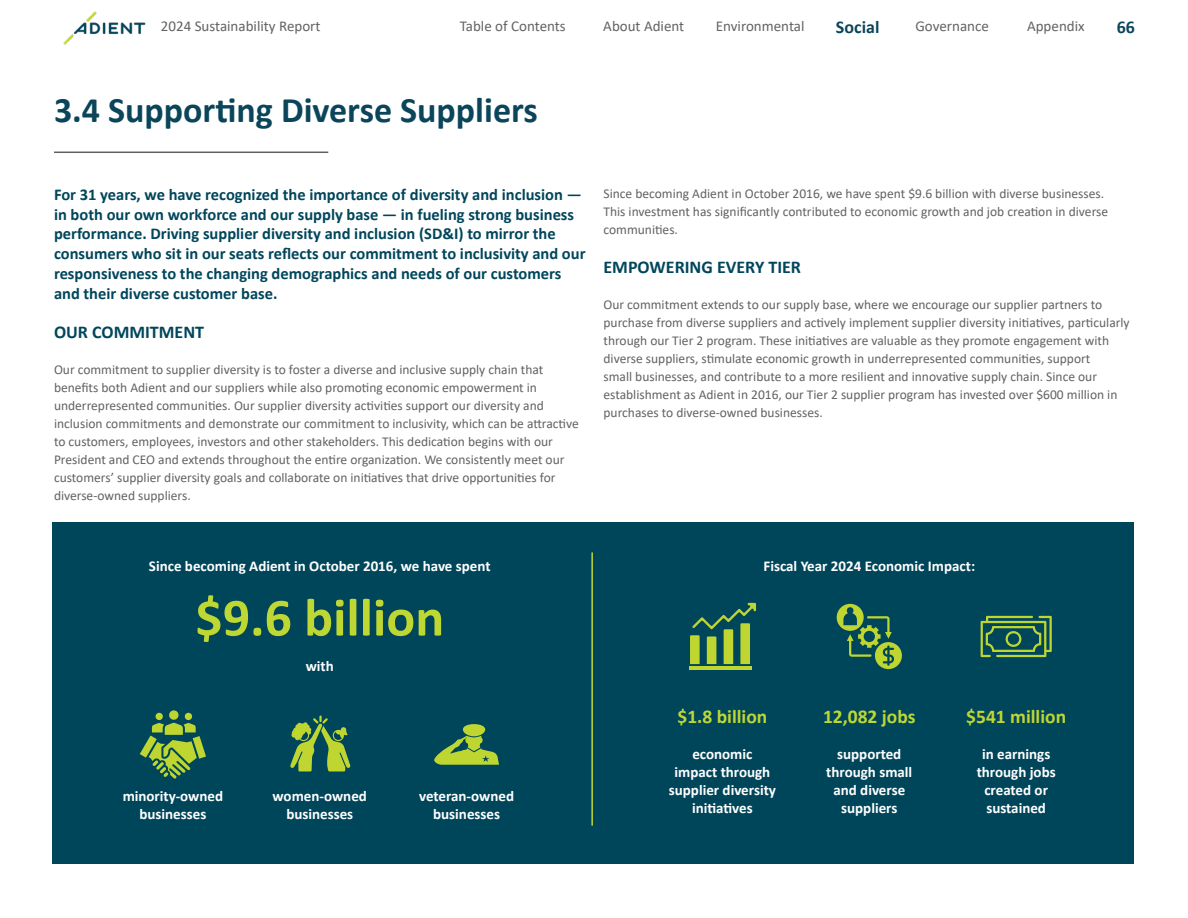
<style>
.page{position:relative;width:1188px;height:918px;background:#fff}
.page>*{position:absolute;margin:0;border:0;box-sizing:border-box;transform-origin:0 0}
.t1{font:700 54px "Calibri";color:#bfd732}
.t2{font:700 36px "Calibri";color:#0b455a}
.t3{font:700 19.5px "Calibri";color:#bfd732}
.t4{font:700 18px "Calibri";color:#00465b}
.t5{font:700 18px "Calibri";color:#0b455a}
.t6{font:700 16.5px/19.8px "Calibri";color:#00465b}
.t7{font:700 15px/18px "Calibri";color:#fff;text-align:center}
.t8{font:15px "Calibri";color:#616365}
.t9{font:13.5px/18px "Calibri";color:#616265}
</style>
<div class="page">
<img style="left:63px;top:11px;width:83px;height:34px">
<div style="left:53px;top:523px;width:1081px;height:341px;background:#00465b"></div>
<hr style="left:591px;top:552px;width:2px;height:274px;background:#bfd732">
<hr style="left:689px;top:666px;width:62px;height:4px;background:#bfd631">
<svg style="left:690px;top:603px;width:66px;height:61px"></svg>
<svg style="left:837px;top:604px;width:65px;height:65px"></svg>
<svg style="left:981px;top:616px;width:71px;height:41px"></svg>
<svg style="left:140px;top:710px;width:66px;height:69px"></svg>
<svg style="left:290px;top:716px;width:61px;height:55px"></svg>
<svg style="left:434px;top:724px;width:65px;height:41px"></svg>
<hr style="left:54px;top:152px;width:274px;height:1px;background:#616265">
<p class="t8" style="left:161px;top:15px;width:161px">2024 Sustainability Report</p>
<p class="t8" style="left:460px;top:15px;width:107px">Table of Contents</p>
<p class="t8" style="left:603px;top:15px;width:82px">About Adient</p>
<p class="t8" style="left:716px;top:15px;width:90px">Environmental</p>
<h3 class="t5" style="left:836px;top:14px;width:45px">Social</h3>
<p class="t8" style="left:916px;top:15px;width:75px">Governance</p>
<p class="t8" style="left:1027px;top:15px;width:59px">Appendix</p>
<h3 class="t5" style="left:1117px;top:14px;width:20px">66</h3>
<h2 class="t2" style="left:54px;top:85px;width:485px">3.4 Supporting Diverse Suppliers</h2>
<p class="t6" style="left:54px;top:184px;width:533px">For 31 years, we have recognized the importance of diversity and inclusion — in both our own workforce and our supply base — in fueling strong business performance. Driving supplier diversity and inclusion (SD&amp;I) to mirror the consumers who sit in our seats reflects our commitment to inclusivity and our responsiveness to the changing demographics and needs of our customers and their diverse customer base.</p>
<h3 class="t4" style="left:54px;top:320px;width:152px">OUR COMMITMENT</h3>
<p class="t9" style="left:54px;top:361px;width:526px">Our commitment to supplier diversity is to foster a diverse and inclusive supply chain that benefits both Adient and our suppliers while also promoting economic empowerment in underrepresented communities. Our supplier diversity activities support our diversity and inclusion commitments and demonstrate our commitment to inclusivity, which can be attractive to customers, employees, investors and other stakeholders. This dedication begins with our President and CEO and extends throughout the entire organization. We consistently meet our customers’ supplier diversity goals and collaborate on initiatives that drive opportunities for diverse-owned suppliers.</p>
<p class="t9" style="left:604px;top:184px;width:506px">Since becoming Adient in October 2016, we have spent $9.6 billion with diverse businesses.<br>This investment has significantly contributed to economic growth and job creation in diverse communities.</p>
<h3 class="t4" style="left:604px;top:255px;width:199px">EMPOWERING EVERY TIER</h3>
<p class="t9" style="left:604px;top:295px;width:528px">Our commitment extends to our supply base, where we encourage our supplier partners to purchase from diverse suppliers and actively implement supplier diversity initiatives, particularly through our Tier 2 program. These initiatives are valuable as they promote engagement with diverse suppliers, stimulate economic growth in underrepresented communities, support<br>small businesses, and contribute to a more resilient and innovative supply chain. Since our establishment as Adient in 2016, our Tier 2 supplier program has invested over $600 million in purchases to diverse-owned businesses.</p>
<p class="t7" style="left:149px;top:557px;width:343px">Since becoming Adient in October 2016, we have spent</p>
<h1 class="t1" style="left:195px;top:579px;width:250px">$9.6 billion</h1>
<p class="t7" style="left:306px;top:657px;width:30px">with</p>
<p class="t7" style="left:123px;top:787px;width:102px">minority-owned businesses</p>
<p class="t7" style="left:273px;top:787px;width:96px">women-owned businesses</p>
<p class="t7" style="left:419px;top:787px;width:96px">veteran-owned businesses</p>
<p class="t7" style="left:763px;top:557px;width:213px">Fiscal Year 2024 Economic Impact:</p>
<h3 class="t3" style="left:678px;top:703px;width:91px">$1.8 billion</h3>
<p class="t7" style="left:669px;top:745px;width:109px">economic<br>impact through supplier diversity initiatives</p>
<h3 class="t3" style="left:823px;top:703px;width:94px">12,082 jobs</h3>
<p class="t7" style="left:826px;top:745px;width:88px">supported through small and diverse suppliers</p>
<h3 class="t3" style="left:966px;top:703px;width:101px">$541 million</h3>
<p class="t7" style="left:977px;top:745px;width:80px">in earnings through jobs created or sustained</p>
</div>
